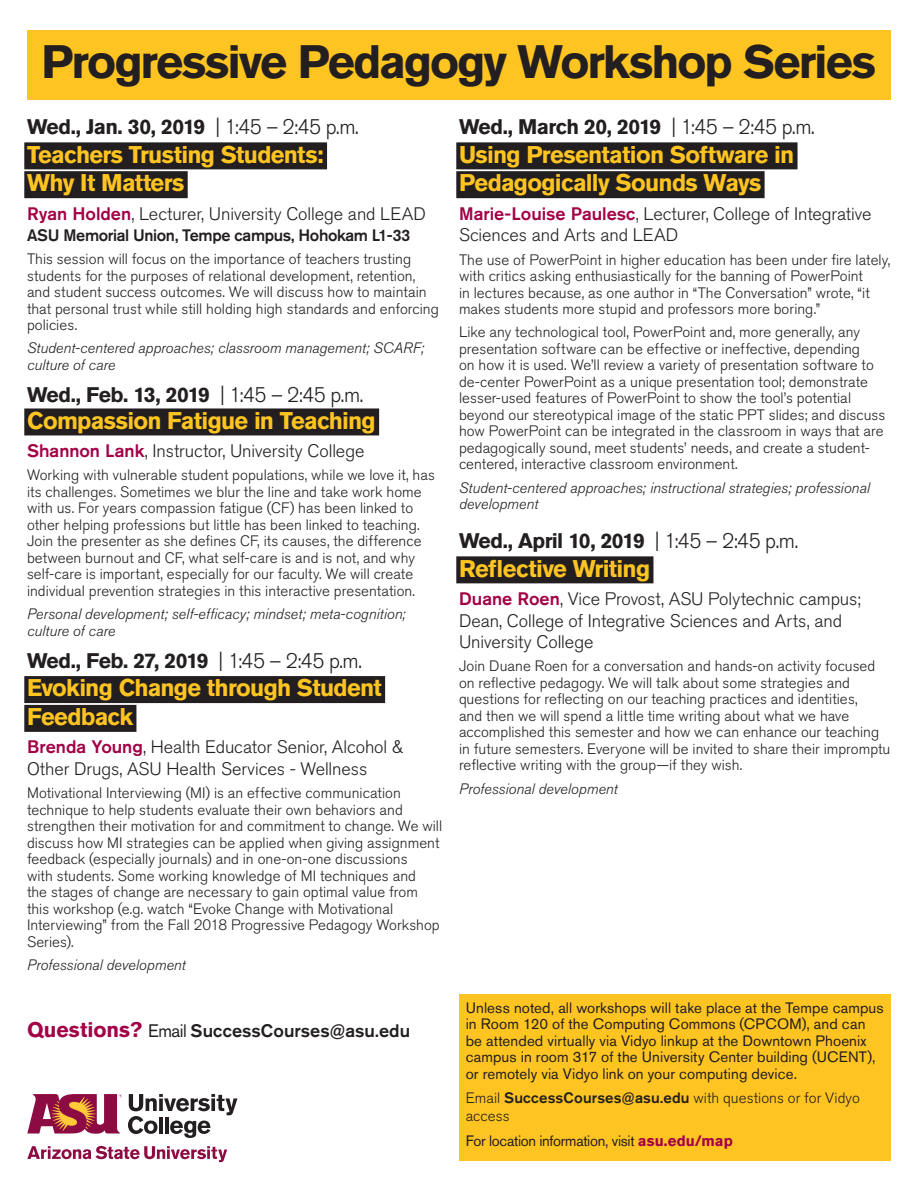
<style>
.page{position:relative;width:918px;height:1188px;background:#fff}
.page>*{position:absolute;margin:0;border:0;box-sizing:border-box;transform-origin:0 0}
.t1{font:700 46.5px "Akzidenz Grotesk Pro";letter-spacing:-.04em;color:#231f20}
.t2{font:700 24px "Akzidenz Grotesk Pro";letter-spacing:-.03em;color:#fec422}
.t3{font:700 21px "Akzidenz Grotesk Pro";letter-spacing:-.035em;color:#231f20}
.t4{font:300 18px/21.6px "Akzidenz Grotesk Pro";letter-spacing:-.005em;color:#231f20}
.t5{font:500 18px "Akzidenz Grotesk Pro";color:#231f20}
.t6{font:500 16.5px "Akzidenz Grotesk Pro";letter-spacing:-.02em;color:#231f20}
.t7{font:300 15px/16.5px "Akzidenz Grotesk Pro";letter-spacing:.005em;color:#231f20}
.t8{font:italic 300 15px/16.5px "Akzidenz Grotesk Pro";letter-spacing:.005em;color:#231f20}
.t9{font:15px/16.5px "Akzidenz Grotesk Pro";letter-spacing:.005em;color:#231f20}
.t10{font:15px "Akzidenz Grotesk Pro";letter-spacing:-.02em;color:#231f20}
.s1{font-weight:300}
.s2{font-weight:500;color:#a30146}
.s3{font-weight:700;font-size:21px;color:#a30146}
.s4{font-weight:400}
.s5{font-weight:500}
.s6{font-weight:700;color:#a30146}
</style>
<div class="page">
<div style="left:27px;top:30px;width:864px;height:69px;background:#fec422"></div>
<svg style="left:27px;top:1094px;width:95px;height:40px"></svg>
<svg style="left:27px;top:1146px;width:200px;height:16px"></svg>
<svg style="left:128px;top:1094px;width:109px;height:44px"></svg>
<div style="left:459px;top:995px;width:432px;height:166px;background:#fec422"></div>
<div style="left:24px;top:142px;width:303px;height:27px;background:#231f20"></div>
<div style="left:24px;top:171px;width:164px;height:27px;background:#231f20"></div>
<div style="left:24px;top:408px;width:355px;height:27px;background:#231f20"></div>
<div style="left:24px;top:676px;width:361px;height:27px;background:#231f20"></div>
<div style="left:24px;top:705px;width:112px;height:27px;background:#231f20"></div>
<div style="left:456px;top:142px;width:342px;height:27px;background:#231f20"></div>
<div style="left:456px;top:171px;width:309px;height:27px;background:#231f20"></div>
<div style="left:456px;top:556px;width:197px;height:27px;background:#231f20"></div>
<p class="t1" style="left:42px;top:32px;width:836px">Progressive Pedagogy Workshop Series</p>
<p class="t3" style="left:27px;top:113px;width:333px">Wed., Jan. 30, 2019 <span class="s1">| 1:45 – 2:45 p.m.</span></p>
<p class="t2" style="left:27px;top:139px;width:298px">Teachers Trusting Students:</p>
<p class="t2" style="left:27px;top:167px;width:159px">Why It Matters</p>
<p class="t4" style="left:27px;top:203px;width:400px"><span class="s2">Ryan Holden</span>, Lecturer, University College and LEAD</p>
<p class="t6" style="left:27px;top:224px;width:385px">ASU Memorial Union, Tempe campus, Hohokam L1-33</p>
<p class="t7" style="left:27px;top:251px;width:413px">This session will focus on the importance of teachers trusting students for the purposes of relational development, retention, and student success outcomes. We will discuss how to maintain that personal trust while still holding high standards and enforcing policies.</p>
<p class="t8" style="left:27px;top:340px;width:399px">Student-centered approaches; classroom management; SCARF; culture of care</p>
<p class="t3" style="left:27px;top:381px;width:338px">Wed., Feb. 13, 2019 <span class="s1">| 1:45 – 2:45 p.m.</span></p>
<p class="t2" style="left:27px;top:405px;width:350px">Compassion Fatigue in Teaching</p>
<p class="t4" style="left:27px;top:440px;width:339px"><span class="s2">Shannon Lank</span>, Instructor, University College</p>
<p class="t7" style="left:27px;top:467px;width:410px">Working with vulnerable student populations, while we love it, has its challenges. Sometimes we blur the line and take work home with us. For years compassion fatigue (CF) has been linked to other helping professions but little has been linked to teaching.<br>Join the presenter as she defines CF, its causes, the difference between burnout and CF, what self-care is and is not, and why self-care is important, especially for our faculty. We will create individual prevention strategies in this interactive presentation.</p>
<p class="t8" style="left:27px;top:606px;width:380px">Personal development; self-efficacy; mindset; meta-cognition; culture of care</p>
<p class="t3" style="left:27px;top:647px;width:336px">Wed., Feb. 27, 2019 <span class="s1">| 1:45 – 2:45 p.m.</span></p>
<p class="t2" style="left:27px;top:672px;width:356px">Evoking Change through Student</p>
<p class="t2" style="left:27px;top:701px;width:108px">Feedback</p>
<p class="t4" style="left:27px;top:736px;width:378px"><span class="s2">Brenda Young</span>, Health Educator Senior, Alcohol &amp;<br>Other Drugs, ASU Health Services - Wellness</p>
<p class="t7" style="left:27px;top:785px;width:417px">Motivational Interviewing (MI) is an effective communication technique to help students evaluate their own behaviors and strengthen their motivation for and commitment to change. We will discuss how MI strategies can be applied when giving assignment feedback (especially journals) and in one-on-one discussions<br>with students. Some working knowledge of MI techniques and<br>the stages of change are necessary to gain optimal value from this workshop (e.g. watch “Evoke Change with Motivational Interviewing” from the Fall 2018 Progressive Pedagogy Workshop Series).</p>
<p class="t8" style="left:27px;top:957px;width:160px">Professional development</p>
<p class="t5" style="left:27px;top:1019px;width:385px"><span class="s3">Questions?</span> <span class="s4">Email</span> SuccessCourses@asu.edu</p>
<p class="t3" style="left:459px;top:113px;width:357px">Wed., March 20, 2019 <span class="s1">| 1:45 – 2:45 p.m.</span></p>
<p class="t2" style="left:459px;top:139px;width:337px">Using Presentation Software in</p>
<p class="t2" style="left:459px;top:167px;width:304px">Pedagogically Sounds Ways</p>
<p class="t4" style="left:459px;top:203px;width:414px"><span class="s2">Marie-Louise Paulesc</span>, Lecturer, College of Integrative<br>Sciences and Arts and LEAD</p>
<p class="t7" style="left:459px;top:251px;width:433px">The use of PowerPoint in higher education has been under fire lately, with critics asking enthusiastically for the banning of PowerPoint<br>in lectures because, as one author in “The Conversation” wrote, “it makes students more stupid and professors more boring.”</p>
<p class="t7" style="left:459px;top:324px;width:428px">Like any technological tool, PowerPoint and, more generally, any presentation software can be effective or ineffective, depending<br>on how it is used. We’ll review a variety of presentation software to de-center PowerPoint as a unique presentation tool; demonstrate lesser-used features of PowerPoint to show the tool’s potential beyond our stereotypical image of the static PPT slides; and discuss how PowerPoint can be integrated in the classroom in ways that are pedagogically sound, meet students’ needs, and create a student&shy;centered, interactive classroom environment.</p>
<p class="t8" style="left:459px;top:479px;width:412px">Student-centered approaches; instructional strategies; professional development</p>
<p class="t3" style="left:459px;top:527px;width:341px">Wed., April 10, 2019 <span class="s1">| 1:45 – 2:45 p.m.</span></p>
<p class="t2" style="left:459px;top:553px;width:193px">Reflective Writing</p>
<p class="t4" style="left:459px;top:588px;width:403px"><span class="s2">Duane Roen</span>, Vice Provost, ASU Polytechnic campus;<br>Dean, College of Integrative Sciences and Arts, and<br>University College</p>
<p class="t7" style="left:459px;top:658px;width:433px">Join Duane Roen for a conversation and hands-on activity focused on reflective pedagogy. We will talk about some strategies and questions for reflecting on our teaching practices and identities,<br>and then we will spend a little time writing about what we have accomplished this semester and how we can enhance our teaching in future semesters. Everyone will be invited to share their impromptu reflective writing with the group—if they wish.</p>
<p class="t8" style="left:459px;top:780px;width:160px">Professional development</p>
<p class="t9" style="left:466px;top:999px;width:419px">Unless noted, all workshops will take place at the Tempe campus in Room 120 of the Computing Commons (CPCOM), and can be attended virtually via Vidyo linkup at the Downtown Phoenix campus in room 317 of the University Center building (UCENT), or remotely via Vidyo link on your computing device.</p>
<p class="t7" style="left:466px;top:1089px;width:396px;line-height:18px">Email <span class="s5">SuccessCourses@asu.edu</span> with questions or for Vidyo access</p>
<p class="t10" style="left:466px;top:1131px;width:269px">For location information, visit <span class="s6">asu.edu/map</span></p>
</div>
